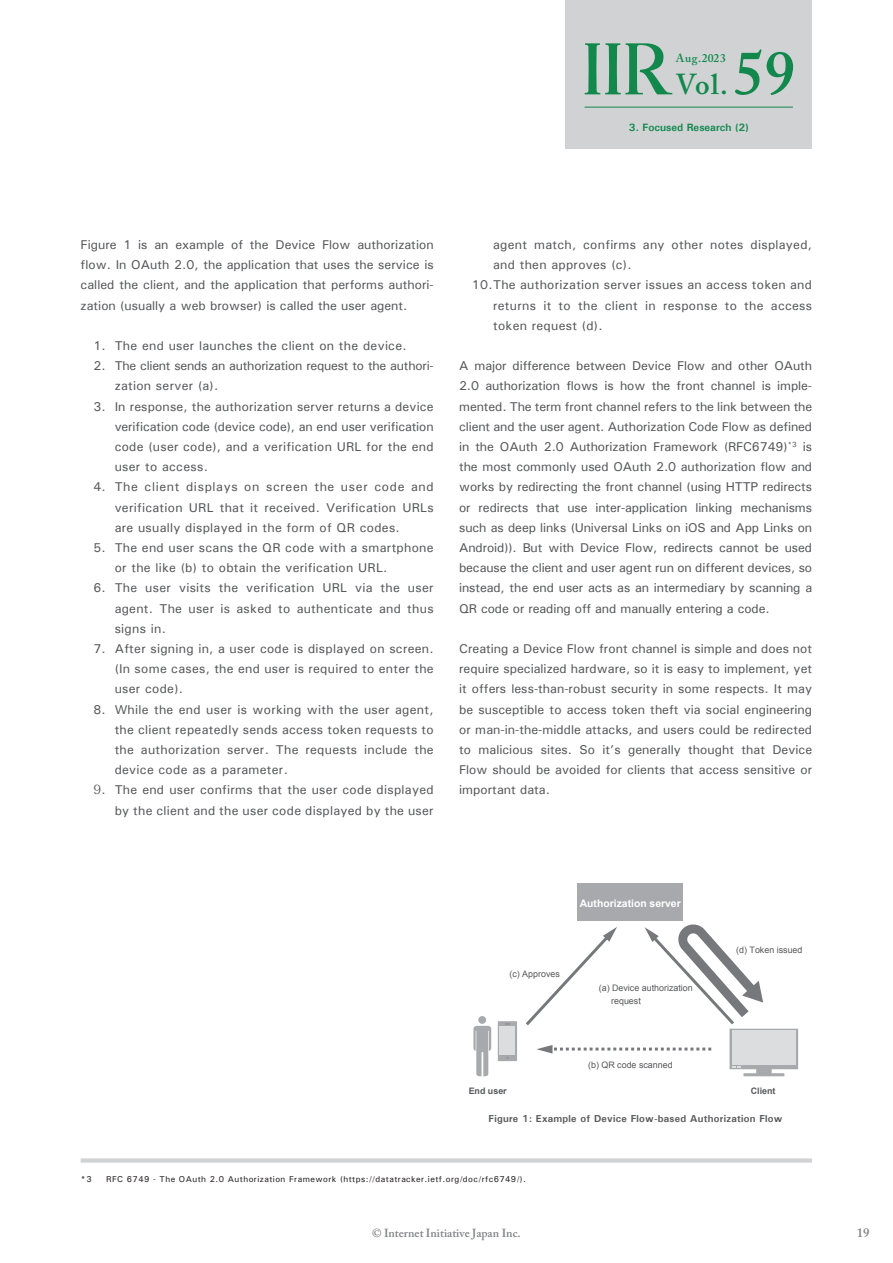
<style>
.page{position:relative;width:893px;height:1263px;background:#fff}
.page>*{position:absolute;margin:0;border:0;box-sizing:border-box;transform-origin:0 0}
.t1{font:600 28.65px "Adobe Caslon Pro";color:#12884d}
.本文{font:500 12.75px/20.2px "Univers";letter-spacing:.02em;color:#57585a;text-align:justify}
.本文-2{font:500 12.75px/20.2px "Univers";letter-spacing:-.02em;color:#57585a}
.t2{font:600 12.75px "Adobe Caslon Pro";color:#808285}
.t3{font:600 11.7px "Adobe Caslon Pro";color:#808285}
.t4{font:600 11.7px "Adobe Caslon Pro";letter-spacing:.035em;color:#12884d}
.t5{font:700 10.65px "Univers";color:#12884d}
.t6{font:700 10.35px "Arial";color:#fff}
.図{font:700 10.05px "Univers";letter-spacing:.025em;color:#57585a}
.t7{font:8.85px/12.6px "Arial";color:#57585a}
.t8{font:700 8.85px "Arial";color:#57585a}
.注釈{font:500 8.55px "Univers";letter-spacing:.05em;color:#231f20}
.s1{font-size:61.65px}
.s2{font-family:"Koz Min Pr 6 N";font-weight:400}
</style>
<div class="page">
<div style="left:565px;top:0;width:247px;height:149px;background:#d1d2d4"></div>
<hr style="left:585px;top:107px;width:208px;height:1px;background:#12884d">
<svg style="left:585px;top:43px;width:87px;height:51px"></svg>
<svg style="left:81px;top:1158px;width:731px;height:4px;background:#d5d6d8"></svg>
<div style="left:578px;top:883px;width:105px;height:38px;background:#a8a9ad"></div>
<div style="left:478px;top:1015px;width:9px;height:9px;border:1px solid #fff;border-radius:50%"></div>
<svg style="left:473px;top:1025px;width:19px;height:52px"></svg>
<div style="left:478px;top:1016px;width:8px;height:8px;background:#a8a9ad;border-radius:50%"></div>
<div style="left:497px;top:1020px;width:21px;height:42px;border:1px solid #fff"></div>
<svg style="left:498px;top:1021px;width:19px;height:40px"></svg>
<div style="left:500px;top:1027px;width:15px;height:28px;background:#dcdddf"></div>
<svg style="left:526px;top:915px;width:273px;height:162px"></svg>
<h1 class="t1" style="left:676px;top:67px;width:121px">Vol.<span class="s1">59</span></h1>
<p class="t4" style="left:676px;top:51px;width:52px">Aug.2023</p>
<p class="t5" style="left:629px;top:121px;width:122px">3. Focused Research (2)</p>
<p class="本文" style="left:81px;top:234px;width:355px">Figure 1 is an example of the Device Flow authorization flow. In OAuth 2.0, the application that uses the service is called the client, and the application that performs authori&shy;zation (usually a web browser) is called the user agent.</p>
<p class="本文" style="left:93px;top:335px;width:315px">1. The end user launches the client on the device.</p>
<p class="本文-2" style="left:115px;top:355px;width:320px;text-indent:-21px">2. The client sends an authorization request to the authori&shy;zation server (a).</p>
<p class="本文" style="left:115px;top:396px;width:321px;text-indent:-21px">3. In response, the authorization server returns a device verification code (device code), an end user verification code (user code), and a verification URL for the end user to access.</p>
<p class="本文" style="left:115px;top:477px;width:321px;text-indent:-21px">4. The client displays on screen the user code and verification URL that it received. Verification URLs are usually displayed in the form of QR codes.</p>
<p class="本文" style="left:115px;top:537px;width:320px;text-indent:-21px">5. The end user scans the QR code with a smartphone or the like (b) to obtain the verification URL.</p>
<p class="本文" style="left:115px;top:578px;width:321px;text-indent:-21px">6. The user visits the verification URL via the user agent. The user is asked to authenticate and thus signs in.</p>
<p class="本文" style="left:115px;top:638px;width:321px;text-indent:-21px">7. After signing in, a user code is displayed on screen. (In some cases, the end user is required to enter the user code).</p>
<p class="本文" style="left:115px;top:699px;width:321px;text-indent:-21px">8. While the end user is working with the user agent, the client repeatedly sends access token requests to the authorization server. The requests include the device code as a parameter.</p>
<p class="本文" style="left:93px;top:780px;width:342px;text-align:right"><span class="s2">9</span>. The end user confirms that the user code displayed by the client and the user code displayed by the user</p>
<p class="本文" style="left:493px;top:234px;width:321px">agent match, confirms any other notes displayed, and then approves (c).</p>
<p class="本文" style="left:493px;top:275px;width:321px;text-indent:-21px">10.The authorization server issues an access token and returns it to the client in response to the access token request (d).</p>
<p class="本文" style="left:459px;top:355px;width:355px">A major difference between Device Flow and other OAuth 2.0 authorization flows is how the front channel is imple&shy;mented. The term front channel refers to the link between the client and the user agent. Authorization Code Flow as defined in the OAuth 2.0 Authorization Framework (RFC6749)<sup>*3</sup> is the most commonly used OAuth 2.0 authorization flow and works by redirecting the front channel (using HTTP redirects or redirects that use inter-application linking mechanisms such as deep links (Universal Links on iOS and App Links on Android)). But with Device Flow, redirects cannot be used because the client and user agent run on different devices, so instead, the end user acts as an intermediary by scanning a QR code or reading off and manually entering a code.</p>
<p class="本文" style="left:459px;top:638px;width:355px">Creating a Device Flow front channel is simple and does not require specialized hardware, so it is easy to implement, yet it offers less-than-robust security in some respects. It may be susceptible to access token theft via social engineering or man-in-the-middle attacks, and users could be redirected to malicious sites. So it’s generally thought that Device Flow should be avoided for clients that access sensitive or important data.</p>
<p class="t6" style="left:580px;top:896px;width:102px">Authorization server</p>
<p class="t7" style="left:509px;top:968px;width:52px">(c) Approves</p>
<p class="t7" style="left:611px;top:982px;width:83px;text-indent:-12px">(a) Device authorization request</p>
<p class="t7" style="left:588px;top:1058px;width:86px">(b) QR code scanned</p>
<p class="t7" style="left:736px;top:943px;width:68px">(d) Token issued</p>
<p class="t8" style="left:469px;top:1085px;width:40px">End user</p>
<p class="t8" style="left:751px;top:1085px;width:26px">Client</p>
<p class="図" style="left:489px;top:1112px;width:296px">Figure 1: Example of Device Flow-based Authorization Flow</p>
<p class="注釈" style="left:81px;top:1174px;width:13px">*3</p>
<p class="注釈" style="left:106px;top:1174px;width:421px">RFC 6749 - The OAuth 2.0 Authorization Framework (https://datatracker.ietf.org/doc/rfc6749/).</p>
<p class="t3" style="left:372px;top:1226px;width:150px">© Internet Initiative Japan Inc.</p>
<p class="t2" style="left:857px;top:1225px;width:14px">19</p>
</div>
